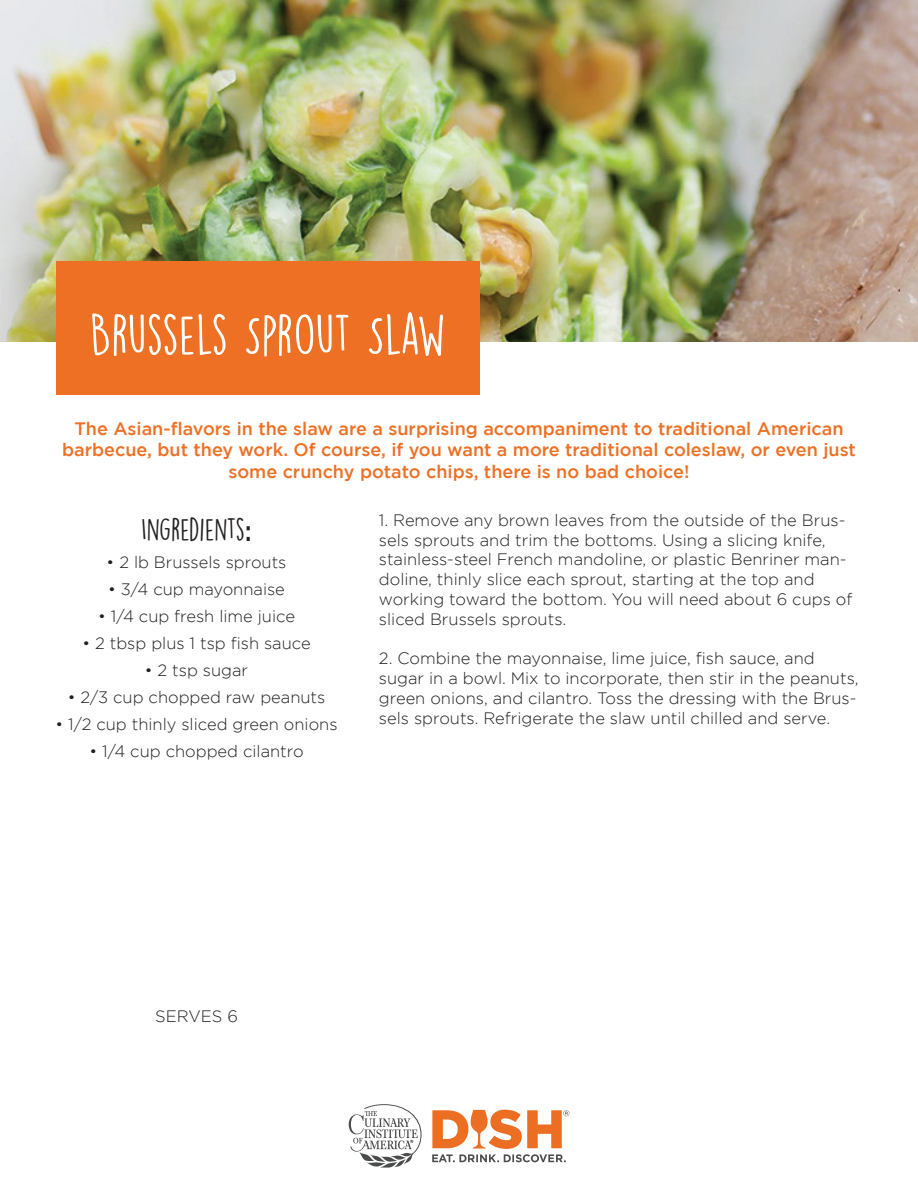
<style>
.page{position:relative;width:918px;height:1188px;background:#fff}
.page>*{position:absolute;margin:0;border:0;box-sizing:border-box;transform-origin:0 0}
.t1{font:51px "DK Lemon Yellow Sun";letter-spacing:-.015em;color:#fff}
.t2{font:28.5px "DK Lemon Yellow Sun";color:#231f20}
.t3{font:500 18px/21.6px "Gotham";color:#ed7025;text-align:center}
.t4{font:300 16.5px/19.8px "Gotham";color:#231f20}
.s1{font-family:"Raleway";font-weight:700}
</style>
<div class="page">
<img style="left:0;top:0;width:918px;height:341px">
<div style="left:56px;top:261px;width:424px;height:134px;background:#ed7025"></div>
<svg style="left:349px;top:1104px;width:73px;height:64px"></svg>
<svg style="left:432px;top:1110px;width:137px;height:52px"></svg>
<h1 class="t1" style="left:90px;top:304px;width:357px">BRUSSELS SPROUT SLAW</h1>
<p class="t3" style="left:62px;top:417px;width:795px">The Asian-flavors in the slaw are a surprising accompaniment to traditional American barbecue, but they work. Of course, if you want a more traditional coleslaw, or even just some crunchy potato chips, there is no bad choice!</p>
<h2 class="t2" style="left:141px;top:512px;width:112px">INGREDIENTS<span class="s1">:</span></h2>
<p class="t4" style="left:107px;top:552px;width:181px">• 2 lb Brussels sprouts</p>
<p class="t4" style="left:108px;top:579px;width:178px">• 3/4 cup mayonnaise</p>
<p class="t4" style="left:98px;top:606px;width:198px">• 1/4 cup fresh lime juice</p>
<p class="t4" style="left:82px;top:633px;width:230px">• 2 tbsp plus 1 tsp fish sauce</p>
<p class="t4" style="left:145px;top:660px;width:105px">• 2 tsp sugar</p>
<p class="t4" style="left:68px;top:687px;width:259px">• 2/3 cup chopped raw peanuts</p>
<p class="t4" style="left:56px;top:714px;width:284px">• 1/2 cup thinly sliced green onions</p>
<p class="t4" style="left:90px;top:741px;width:216px">• 1/4 cup chopped cilantro</p>
<p class="t4" style="left:379px;top:510px;width:475px">1. Remove any brown leaves from the outside of the Brus&shy;sels sprouts and trim the bottoms. Using a slicing knife, stainless-steel French mandoline, or plastic Benriner man&shy;doline, thinly slice each sprout, starting at the top and working toward the bottom. You will need about 6 cups of sliced Brussels sprouts.</p>
<p class="t4" style="left:379px;top:648px;width:481px">2. Combine the mayonnaise, lime juice, fish sauce, and sugar in a bowl. Mix to incorporate, then stir in the peanuts, green onions, and cilantro. Toss the dressing with the Brus&shy;sels sprouts. Refrigerate the slaw until chilled and serve.</p>
<p class="t4" style="left:155px;top:1006px;width:84px">SERVES 6</p>
</div>
